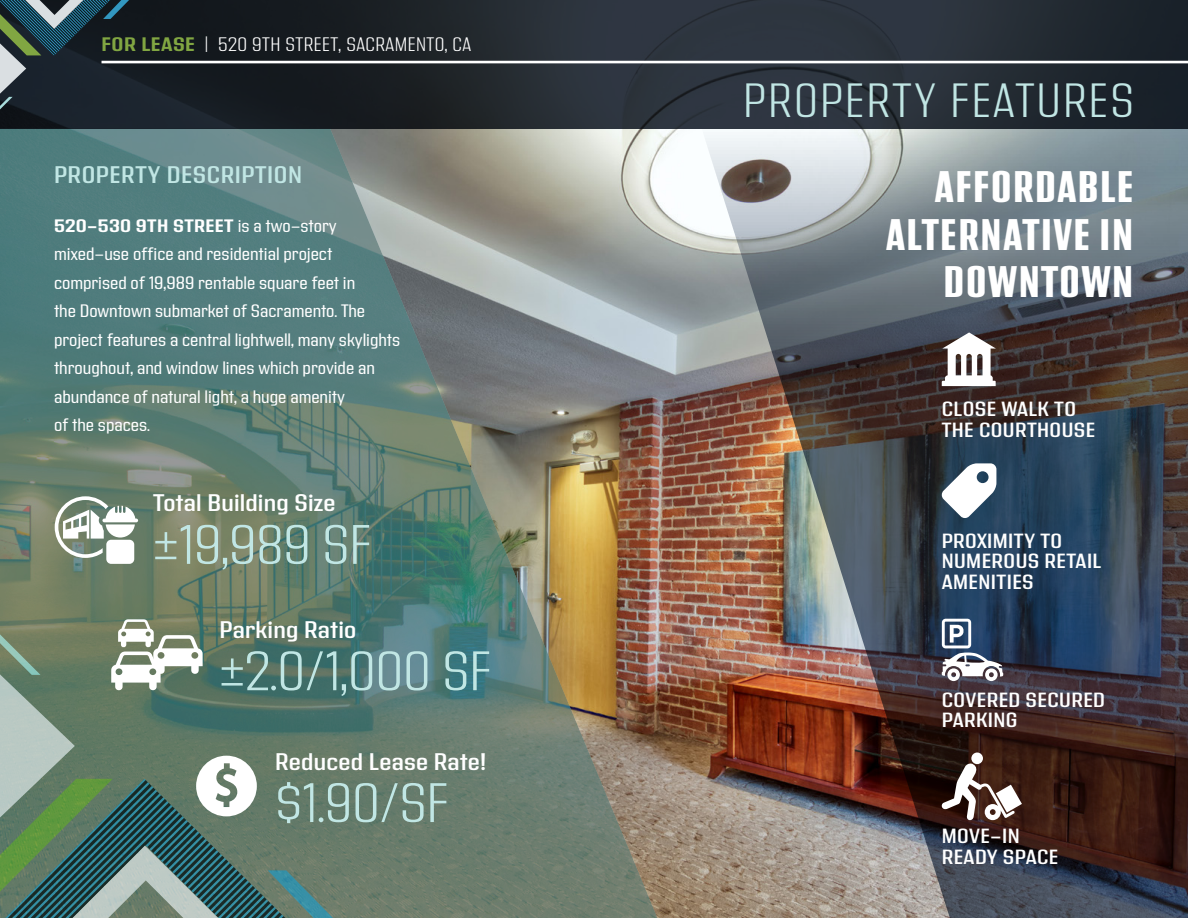
<style>
.page{position:relative;width:1188px;height:918px;background:#fff}
.page>*{position:absolute;margin:0;border:0;box-sizing:border-box;transform-origin:0 0}
.t1{font:300 55.5px "Address Sans Pro";color:#c1e6e4}
.t2{font:300 48px "Address Sans Pro";letter-spacing:.05em;color:#c1e6e4}
.t3{font:700 condensed 44.1px/47.7px "Address Sans Pro";letter-spacing:.01em;color:#fff;text-align:right}
.t4{font:600 24px "Address Sans Pro";letter-spacing:.01em;color:#fff}
.t5{font:600 24px "Address Sans Pro";letter-spacing:.025em;color:#c1e6e4}
.t6{font:600 20.55px/20.5px "Address Sans Pro";letter-spacing:.02em;color:#fff}
.t7{font:300 19.5px "Address Sans Pro";letter-spacing:.025em;color:#fff}
.t8{font:18px/28.5px "Address Sans Pro";color:#fff}
.s1{font-weight:700;color:#81a642}
.s2{font-weight:700}
</style>
<div class="page">
<img style="left:0;top:128px;width:702px;height:790px">
<img style="left:0;top:129px;width:670px;height:789px">
<svg style="left:55px;top:496px;width:83px;height:68px"></svg>
<svg style="left:0;top:619px;width:333px;height:299px;background:#668273"></svg>
<img style="left:702px;top:128px;width:486px;height:790px">
<svg style="left:0;top:0;width:1188px;height:128px;background:#232a31"></svg>
<svg style="left:0;top:0;width:129px;height:113px;background:#2e3f45"></svg>
<hr style="left:102px;top:61px;width:1086px;height:2px;background:#fff">
<svg style="left:942px;top:332px;width:54px;height:54px"></svg>
<svg style="left:941px;top:463px;width:55px;height:56px"></svg>
<svg style="left:942px;top:619px;width:61px;height:62px"></svg>
<div style="left:971px;top:753px;width:12px;height:11px;background:#fff;border-radius:50%"></div>
<svg style="left:940px;top:763px;width:82px;height:58px"></svg>
<p class="t7" style="left:102px;top:34px;width:371px"><span class="s1">FOR LEASE</span> | 520 9TH STREET, SACRAMENTO, CA</p>
<h3 class="t5" style="left:54px;top:161px;width:250px">PROPERTY DESCRIPTION</h3>
<p class="t8" style="left:54px;top:212px;width:348px"><span class="s2">520-530 9TH STREET</span> is a two-story mixed-use office and residential project comprised of 19,989 rentable square feet in<br>the Downtown submarket of Sacramento. The project features a central lightwell, many skylights throughout, and window lines which provide an abundance of natural light, a huge amenity<br>of the spaces.</p>
<h3 class="t4" style="left:153px;top:490px;width:184px">Total Building Size</h3>
<h1 class="t1" style="left:153px;top:515px;width:219px">±19,989 SF</h1>
<h3 class="t4" style="left:220px;top:616px;width:138px">Parking Ratio</h3>
<h1 class="t1" style="left:220px;top:641px;width:273px">±2.0/1,000 SF</h1>
<h3 class="t4" style="left:275px;top:748px;width:213px">Reduced Lease Rate!</h3>
<h1 class="t1" style="left:275px;top:773px;width:175px">$1.90/SF</h1>
<h2 class="t2" style="left:743px;top:74px;width:392px">PROPERTY FEATURES</h2>
<h3 class="t3" style="left:885px;top:165px;width:250px">AFFORDABLE<br>ALTERNATIVE IN<br>DOWNTOWN</h3>
<p class="t6" style="left:942px;top:400px;width:155px">CLOSE WALK TO<br>THE COURTHOUSE</p>
<p class="t6" style="left:942px;top:531px;width:161px">PROXIMITY TO<br>NUMEROUS RETAIL<br>AMENITIES</p>
<p class="t6" style="left:942px;top:690px;width:165px">COVERED SECURED<br>PARKING</p>
<p class="t6" style="left:942px;top:827px;width:118px">MOVE-IN<br>READY SPACE</p>
</div>
